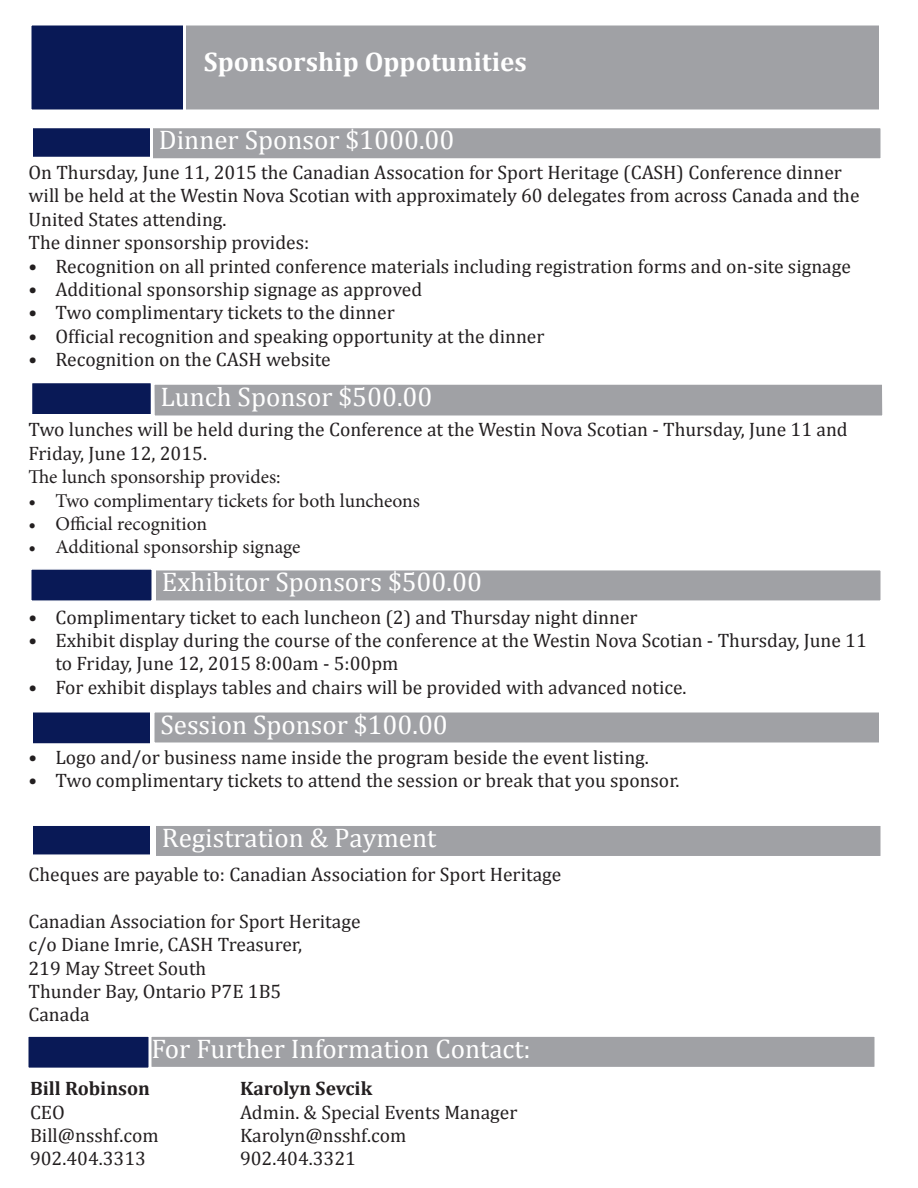
<style>
.page{position:relative;width:918px;height:1188px;background:#fff}
.page>*{position:absolute;margin:0;border:0;box-sizing:border-box;transform-origin:0 0}
.t1{font:27px "Cambria";color:#fff}
.t2{font:700 27px "Cambria";color:#fff}
.t3{font:19.5px/23.4px "Cambria";color:#231f20}
.t4{font:19.5px "Minion Pro";letter-spacing:-.005em;color:#231f20}
.t5{font:700 19.5px "Cambria";color:#231f20}
</style>
<div class="page">
<div style="left:30px;top:24px;width:154px;height:87px;background:#091956;border:2px solid #fff"></div>
<div style="left:185px;top:25px;width:695px;height:85px;background:#a0a1a5"></div>
<div style="left:184px;top:24px;width:696px;height:87px;border:2px solid #fff"></div>
<div style="left:152px;top:128px;width:729px;height:31px;background:#a0a1a5"></div>
<div style="left:152px;top:127px;width:730px;height:33px;border:2px solid #fff"></div>
<div style="left:32px;top:127px;width:120px;height:31px;background:#091956;border:2px solid #fff"></div>
<div style="left:154px;top:384px;width:729px;height:32px;background:#a0a1a5"></div>
<div style="left:153px;top:383px;width:731px;height:34px;border:2px solid #fff"></div>
<div style="left:31px;top:382px;width:121px;height:34px;background:#091956;border:2px solid #fff"></div>
<div style="left:155px;top:570px;width:726px;height:31px;background:#a0a1a5"></div>
<div style="left:155px;top:569px;width:727px;height:33px;border:2px solid #fff"></div>
<div style="left:30px;top:568px;width:123px;height:34px;background:#091956;border:2px solid #fff"></div>
<div style="left:154px;top:712px;width:726px;height:31px;background:#a0a1a5"></div>
<div style="left:153px;top:711px;width:727px;height:33px;border:2px solid #fff"></div>
<div style="left:32px;top:711px;width:120px;height:34px;background:#091956;border:2px solid #fff"></div>
<div style="left:27px;top:1035px;width:123px;height:34px;background:#091956;border:2px solid #fff"></div>
<div style="left:151px;top:1036px;width:724px;height:32px;background:#a0a1a5"></div>
<div style="left:150px;top:1035px;width:726px;height:33px;border:2px solid #fff"></div>
<div style="left:155px;top:825px;width:726px;height:32px;background:#a0a1a5"></div>
<div style="left:155px;top:824px;width:727px;height:33px;border:2px solid #fff"></div>
<div style="left:32px;top:824px;width:120px;height:32px;background:#091956;border:2px solid #fff"></div>
<p class="t2" style="left:204px;top:43px;width:325px">Sponsorship Oppotunities</p>
<p class="t1" style="left:159px;top:124px;width:297px">Dinner Sponsor $1000.00</p>
<p class="t3" style="left:28px;top:161px;width:833px">On Thursday, June 11, 2015 the Canadian Assocation for Sport Heritage (CASH) Conference dinner will be held at the Westin Nova Scotian with approximately 60 delegates from across Canada and the<br>United States attending.</p>
<p class="t3" style="left:28px;top:231px;width:282px">The dinner sponsorship provides:</p>
<p class="t3" style="left:28px;top:254px;width:824px">• Recognition on all printed conference materials including registration forms and on-site signage</p>
<p class="t3" style="left:28px;top:278px;width:395px">• Additional sponsorship signage as approved</p>
<p class="t3" style="left:28px;top:301px;width:368px">• Two complimentary tickets to the dinner</p>
<p class="t3" style="left:28px;top:324px;width:518px">• Official recognition and speaking opportunity at the dinner</p>
<p class="t3" style="left:28px;top:348px;width:304px">• Recognition on the CASH website</p>
<p class="t1" style="left:160px;top:381px;width:274px">Lunch Sponsor $500.00</p>
<p class="t3" style="left:28px;top:418px;width:821px">Two lunches will be held during the Conference at the Westin Nova Scotian - Thursday, June 11 and<br>Friday, June 12, 2015.</p>
<p class="t4" style="left:28px;top:464px;width:254px">The lunch sponsorship provides:</p>
<p class="t4" style="left:28px;top:487px;width:393px">• Two complimentary tickets for both luncheons</p>
<p class="t4" style="left:28px;top:511px;width:180px">• Official recognition</p>
<p class="t4" style="left:28px;top:534px;width:274px">• Additional sponsorship signage</p>
<p class="t1" style="left:162px;top:566px;width:322px">Exhibitor Sponsors $500.00</p>
<p class="t3" style="left:28px;top:605px;width:611px">• Complimentary ticket to each luncheon (2) and Thursday night dinner</p>
<p class="t3" style="left:56px;top:629px;width:813px;text-indent:-27px">• Exhibit display during the course of the conference at the Westin Nova Scotian - Thursday, June 11 to Friday, June 12, 2015 8:00am - 5:00pm</p>
<p class="t3" style="left:28px;top:675px;width:660px">• For exhibit displays tables and chairs will be provided with advanced notice.</p>
<p class="t1" style="left:160px;top:708px;width:289px">Session Sponsor $100.00</p>
<p class="t3" style="left:28px;top:746px;width:622px">• Logo and/or business name inside the program beside the event listing.</p>
<p class="t3" style="left:28px;top:769px;width:652px">• Two complimentary tickets to attend the session or break that you sponsor.</p>
<p class="t1" style="left:162px;top:822px;width:276px">Registration &amp; Payment</p>
<p class="t3" style="left:28px;top:863px;width:534px">Cheques are payable to: Canadian Association for Sport Heritage</p>
<p class="t3" style="left:28px;top:909px;width:334px">Canadian Association for Sport Heritage</p>
<p class="t3" style="left:28px;top:933px;width:275px">c/o Diane Imrie, CASH Treasurer,</p>
<p class="t3" style="left:28px;top:956px;width:179px">219 May Street South</p>
<p class="t3" style="left:28px;top:980px;width:254px">Thunder Bay, Ontario P7E 1B5</p>
<p class="t3" style="left:28px;top:1003px;width:63px">Canada</p>
<p class="t1" style="left:152px;top:1033px;width:381px">For Further Information Contact:</p>
<p class="t5" style="left:30px;top:1075px;width:122px">Bill Robinson</p>
<p class="t3" style="left:30px;top:1100px;width:36px">CEO</p>
<p class="t3" style="left:30px;top:1124px;width:130px">Bill@nsshf.com</p>
<p class="t3" style="left:30px;top:1147px;width:118px">902.404.3313</p>
<p class="t5" style="left:240px;top:1075px;width:134px">Karolyn Sevcik</p>
<p class="t3" style="left:240px;top:1100px;width:279px">Admin. &amp; Special Events Manager</p>
<p class="t3" style="left:240px;top:1124px;width:168px">Karolyn@nsshf.com</p>
<p class="t3" style="left:240px;top:1147px;width:118px">902.404.3321</p>
</div>
